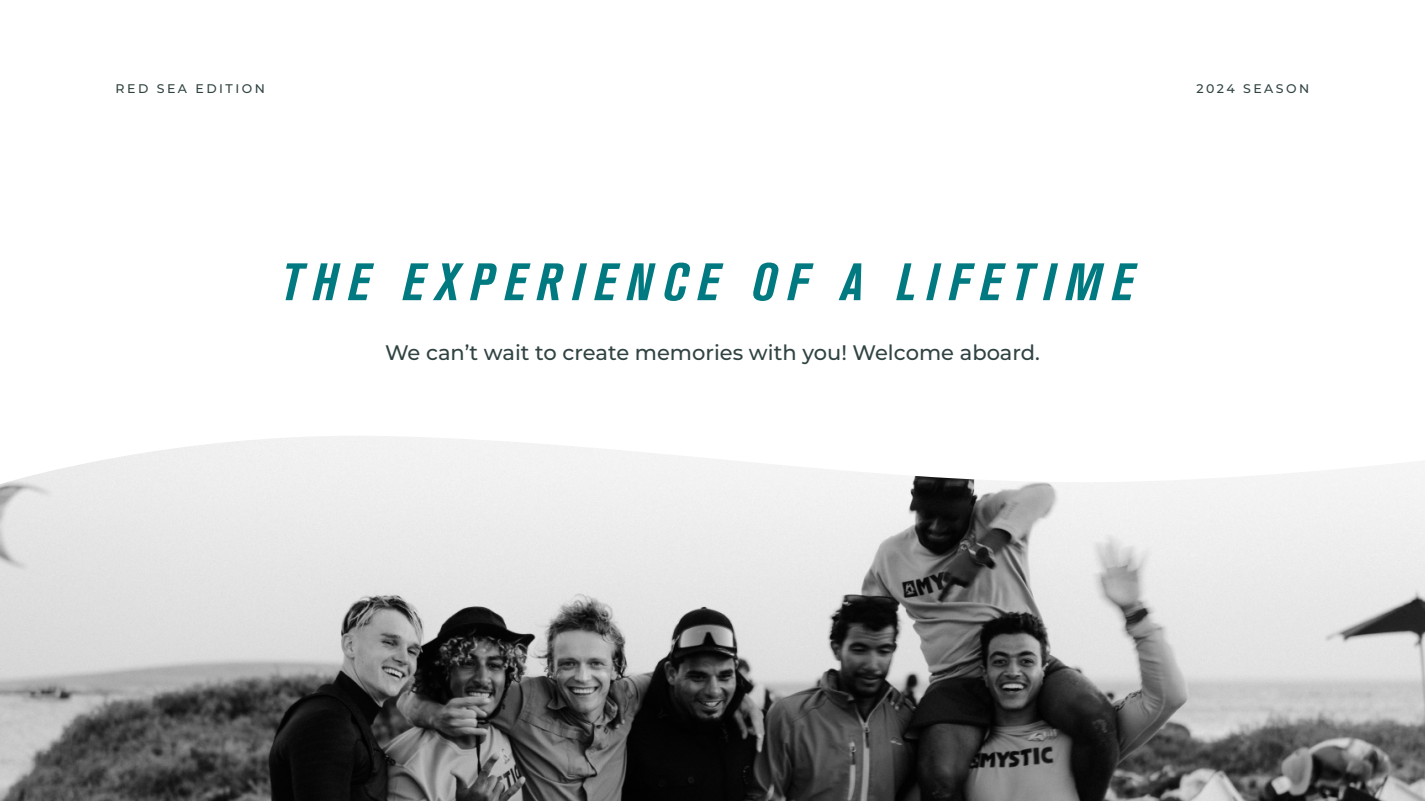
<style>
.page{position:relative;width:1425px;height:801px;background:#fff}
.page>*{position:absolute;margin:0;border:0;box-sizing:border-box;transform-origin:0 0}
.t1{font:italic 700 condensed 52.15px "Akzidenz Grotesk BQ";letter-spacing:.2em;color:#007a80}
.t2{font:500 21px "Montserrat";color:#304342}
.t3{font:500 12.6px "Montserrat";letter-spacing:.2em;color:#304342}
</style>
<div class="page">
<svg style="left:0;top:484px;width:1424px;height:317px;background:#9a9a9a"></svg>
<img style="left:2px;top:436px;width:1422px;height:48px">
<p class="t3" style="left:116px;top:80px;width:151px">RED SEA EDITION</p>
<p class="t3" style="left:1196px;top:80px;width:114px">2024 SEASON</p>
<h1 class="t1" style="left:281px;top:252px;width:853px">THE EXPERIENCE OF A LIFETIME</h1>
<p class="t2" style="left:385px;top:338px;width:656px">We can’t wait to create memories with you! Welcome aboard.</p>
</div>
